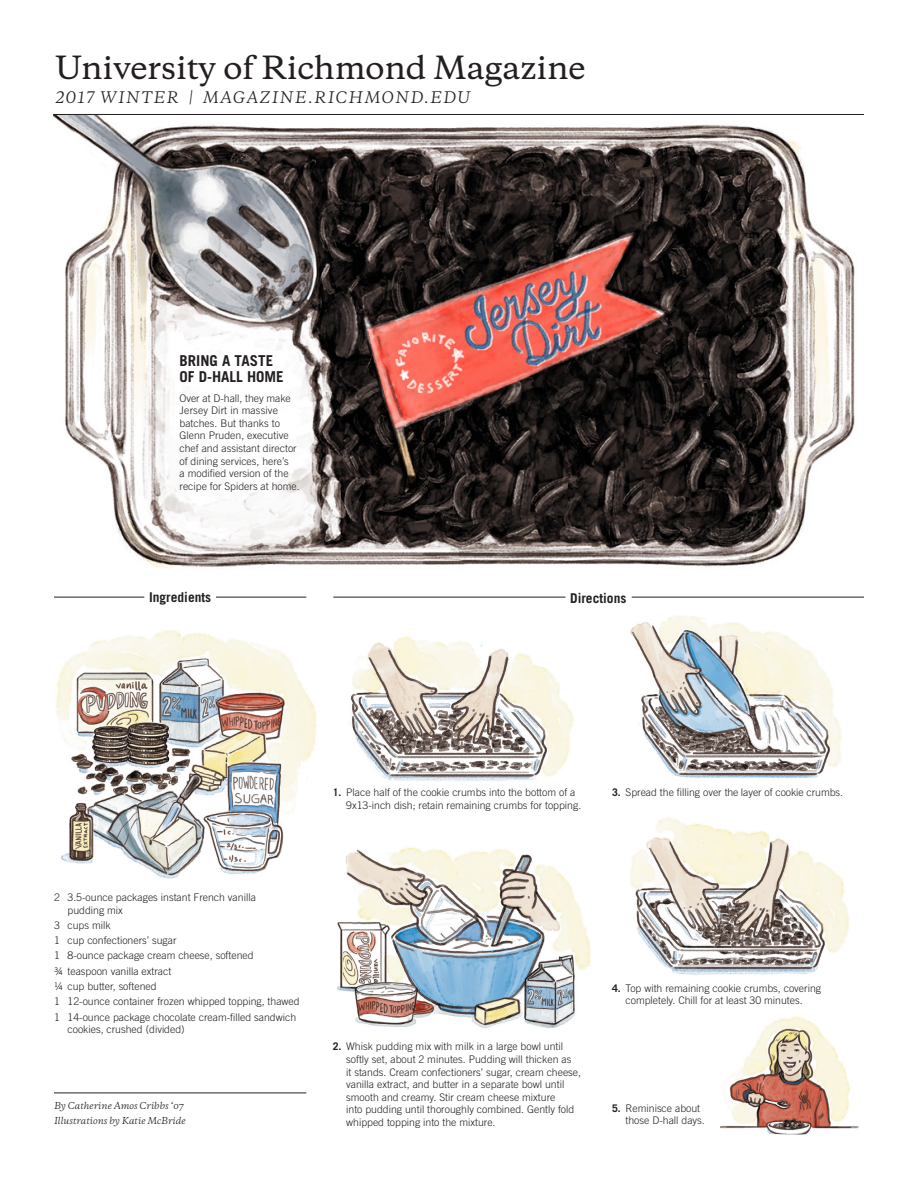
<style>
.page{position:relative;width:918px;height:1188px;background:#fff}
.page>*{position:absolute;margin:0;border:0;box-sizing:border-box;transform-origin:0 0}
.t1{font:500 30px "Galaxie Copernicus";letter-spacing:-.005em;color:#231f20}
.t2{font:italic 15px "Galaxie Copernicus";letter-spacing:.09em;color:#231f20}
.Sidebar-header{font:700 15px/16.5px "Trade Gothic LT Std";color:#231f20}
.Sidebar-subhead{font:700 13.5px "Trade Gothic LT Std";color:#231f20}
.Sidebar-body{font:300 10.5px/12.6px "Trade Gothic LT Std";color:#231f20}
.t3{font:italic 9px "Galaxie Copernicus";color:#231f20}
.s1{color:#15446d}
.s2{font-weight:700}
</style>
<div class="page">
<img style="left:54px;top:115px;width:801px;height:454px">
<hr style="left:54px;top:114px;width:810px;height:1px;background:#231f20">
<img style="left:56px;top:630px;width:261px;height:249px">
<img style="left:350px;top:636px;width:224px;height:145px">
<img style="left:337px;top:847px;width:254px;height:181px">
<img style="left:630px;top:615px;width:212px;height:163px">
<img style="left:630px;top:818px;width:219px;height:157px">
<img style="left:720px;top:1016px;width:139px;height:119px">
<hr style="left:216px;top:597px;width:90px;height:1px;background:#231f20">
<hr style="left:632px;top:597px;width:232px;height:1px;background:#231f20">
<hr style="left:333px;top:597px;width:233px;height:1px;background:#231f20">
<hr style="left:54px;top:597px;width:90px;height:1px;background:#231f20">
<hr style="left:54px;top:1093px;width:252px;height:1px;background:#231f20">
<p class="t1" style="left:56px;top:48px;width:531px">University of Richmond Magazine</p>
<p class="t2" style="left:56px;top:88px;width:416px">2017 WINTER | MAGAZINE.RICHMOND.EDU</p>
<p class="Sidebar-header" style="left:180px;top:352px;width:106px">BRING A TASTE<br>OF D-HALL HOME</p>
<p class="Sidebar-body" style="left:180px;top:391px;width:122px">Over at D-hall, they make<br>Jersey Dirt in massive batches. But thanks to<br>Glenn Pruden, executive chef and assistant director of dining services, here’s<br>a modified version of the recipe for Spiders at home<span class="s1">.</span></p>
<p class="Sidebar-subhead" style="left:149px;top:589px;width:64px">Ingredients</p>
<p class="Sidebar-subhead" style="left:570px;top:590px;width:58px">Directions</p>
<p class="Sidebar-body" style="left:68px;top:891px;width:190px;text-indent:-14px">2 3.5-ounce packages instant French vanilla pudding mix</p>
<p class="Sidebar-body" style="left:54px;top:919px;width:58px">3 cups milk</p>
<p class="Sidebar-body" style="left:54px;top:934px;width:124px">1 cup confectioners’ sugar</p>
<p class="Sidebar-body" style="left:54px;top:949px;width:201px">1 8-ounce package cream cheese, softened</p>
<p class="Sidebar-body" style="left:54px;top:965px;width:119px">¾ teaspoon vanilla extract</p>
<p class="Sidebar-body" style="left:54px;top:980px;width:104px">¼ cup butter, softened</p>
<p class="Sidebar-body" style="left:54px;top:995px;width:247px">1 12-ounce container frozen whipped topping, thawed</p>
<p class="Sidebar-body" style="left:68px;top:1011px;width:230px;text-indent:-14px">1 14-ounce package chocolate cream-filled sandwich cookies, crushed (divided)</p>
<p class="t3" style="left:54px;top:1099px;width:131px">By Catherine Amos Cribbs ‘07</p>
<p class="t3" style="left:54px;top:1114px;width:133px">Illustrations by Katie McBride</p>
<p class="Sidebar-body" style="left:346px;top:786px;width:237px;text-indent:-14px"><span class="s2">1.</span> Place half of the cookie crumbs into the bottom of a<br>9x13-inch dish; retain remaining crumbs for topping.</p>
<p class="Sidebar-body" style="left:612px;top:786px;width:233px"><span class="s2">3.</span> Spread the filling over the layer of cookie crumbs.</p>
<p class="Sidebar-body" style="left:346px;top:1040px;width:236px;text-indent:-14px"><span class="s2">2.</span> Whisk pudding mix with milk in a large bowl until softly set, about 2 minutes. Pudding will thicken as<br>it stands. Cream confectioners’ sugar, cream cheese, vanilla extract, and butter in a separate bowl until smooth and creamy. Stir cream cheese mixture<br>into pudding until thoroughly combined. Gently fold whipped topping into the mixture.</p>
<p class="Sidebar-body" style="left:612px;top:981px;width:211px;text-align:center"><span class="s2">4.</span> Top with remaining cookie crumbs, covering completely. Chill for at least 30 minutes.</p>
<p class="Sidebar-body" style="left:626px;top:1102px;width:81px;text-indent:-14px"><span class="s2">5.</span> Reminisce about those D-hall days.</p>
</div>
